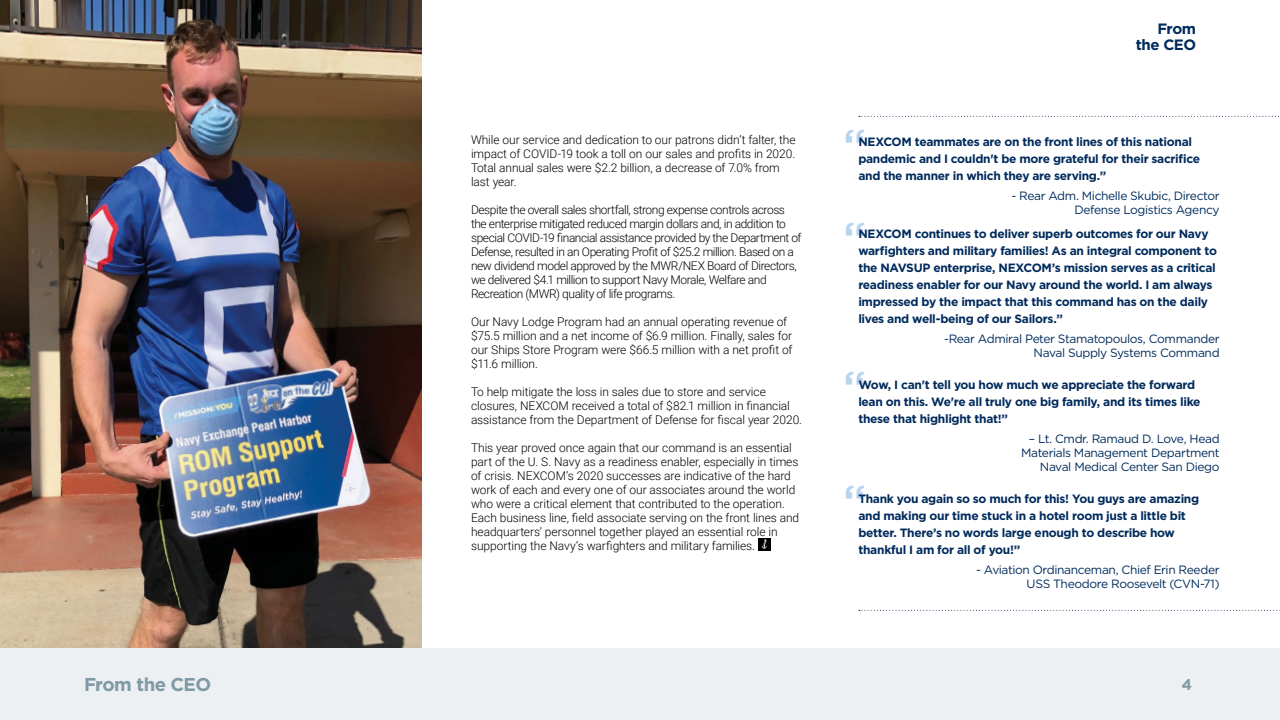
<style>
.page{position:relative;width:1280px;height:720px;background:#fff}
.page>*{position:absolute;margin:0;border:0;box-sizing:border-box;transform-origin:0 0}
.t1{font:500 46px/92.9px "Gotham";color:#b7d4ef}
.t2{font:700 18.6px "Gotham";letter-spacing:-.035em;color:#7f9aa5}
.t3{font:700 15.5px "Gotham";color:#7f9aa5}
.t4{font:700 15px/17px "Gotham";letter-spacing:-.035em;color:#002b5c;text-align:right}
.t5{font:300 12px/14px "Roboto";letter-spacing:-.01em;color:#000}
.t6{font:700 12px/17px "Gotham";letter-spacing:-.025em;color:#002b5c}
.t7{font:300 12px/14px "Roboto";letter-spacing:-.04em;color:#000}
.t8{font:12px/14.4px "Gotham";letter-spacing:-.03em;color:#002b5c;text-align:right}
</style>
<div class="page">
<div style="left:0;top:648px;width:1280px;height:72px;background:#ecf0f2"></div>
<div style="left:758px;top:538px;width:12px;height:12px;background:#000"></div>
<svg style="left:762px;top:539px;width:5px;height:10px"></svg>
<svg style="left:859px;top:116px;width:420px;height:1px"></svg>
<svg style="left:859px;top:610px;width:421px;height:1px"></svg>
<img style="left:0;top:0;width:422px;height:648px">
<h2 class="t2" style="left:84px;top:673px;width:129px">From the CEO</h2>
<p class="t5" style="left:471px;top:133px;width:326px">While our service and dedication to our patrons didn’t falter, the impact of COVID-19 took a toll on our sales and profits in 2020.<br>Total annual sales were $2.2 billion, a decrease of 7.0% from last year.</p>
<p class="t7" style="left:471px;top:203px;width:332px">Despite the overall sales shortfall, strong expense controls across the enterprise mitigated reduced margin dollars and, in addition to special COVID-19 financial assistance provided by the Department of Defense, resulted in an Operating Profit of $25.2 million. Based on a new dividend model approved by the MWR/NEX Board of Directors, we delivered $4.1 million to support Navy Morale, Welfare and Recreation (MWR) quality of life programs.</p>
<p class="t5" style="left:471px;top:315px;width:323px">Our Navy Lodge Program had an annual operating revenue of $75.5 million and a net income of $6.9 million. Finally, sales for our Ships Store Program were $66.5 million with a net profit of $11.6 million.</p>
<p class="t5" style="left:471px;top:385px;width:332px">To help mitigate the loss in sales due to store and service closures, NEXCOM received a total of $82.1 million in financial assistance from the Department of Defense for fiscal year 2020.</p>
<p class="t5" style="left:471px;top:441px;width:330px">This year proved once again that our command is an essential part of the U. S. Navy as a readiness enabler, especially in times of crisis. NEXCOM’s 2020 successes are indicative of the hard work of each and every one of our associates around the world who were a critical element that contributed to the operation.<br>Each business line, field associate serving on the front lines and headquarters’ personnel together played an essential role in supporting the Navy’s warfighters and military families.</p>
<p class="t4" style="left:1136px;top:20px;width:62px">From the CEO</p>
<h1 class="t1" style="left:843px;top:98px;width:25px">“ “</h1>
<p class="t6" style="left:858px;top:133px;width:343px">NEXCOM teammates are on the front lines of this national pandemic and I couldn't be more grateful for their sacrifice and the manner in which they are serving.”</p>
<p class="t8" style="left:1011px;top:188px;width:210px">- Rear Adm. Michelle Skubic, Director<br>Defense Logistics Agency</p>
<p class="t6" style="left:858px;top:225px;width:360px">NEXCOM continues to deliver superb outcomes for our Navy warfighters and military families! As an integral component to the NAVSUP enterprise, NEXCOM’s mission serves as a critical readiness enabler for our Navy around the world. I am always impressed by the impact that this command has on the daily lives and well-being of our Sailors.”</p>
<p class="t8" style="left:944px;top:331px;width:277px">-Rear Admiral Peter Stamatopoulos, Commander<br>Naval Supply Systems Command</p>
<p class="t6" style="left:858px;top:376px;width:344px">Wow, I can't tell you how much we appreciate the forward lean on this. We're all truly one big family, and its times like these that highlight that!”</p>
<p class="t8" style="left:1021px;top:431px;width:200px">– Lt. Cmdr. Ramaud D. Love, Head<br>Materials Management Department<br>Naval Medical Center San Diego</p>
<p class="t6" style="left:858px;top:490px;width:342px">Thank you again so so much for this! You guys are amazing and making our time stuck in a hotel room just a little bit better. There’s no words large enough to describe how thankful I am for all of you!”</p>
<p class="t8" style="left:976px;top:562px;width:245px">- Aviation Ordinanceman, Chief Erin Reeder<br>USS Theodore Roosevelt (CVN-71)</p>
<h1 class="t1" style="left:843px;top:340px;width:25px">“</h1>
<h1 class="t1" style="left:843px;top:455px;width:25px">“</h1>
<p class="t3" style="left:1181px;top:674px;width:12px">4</p>
</div>
